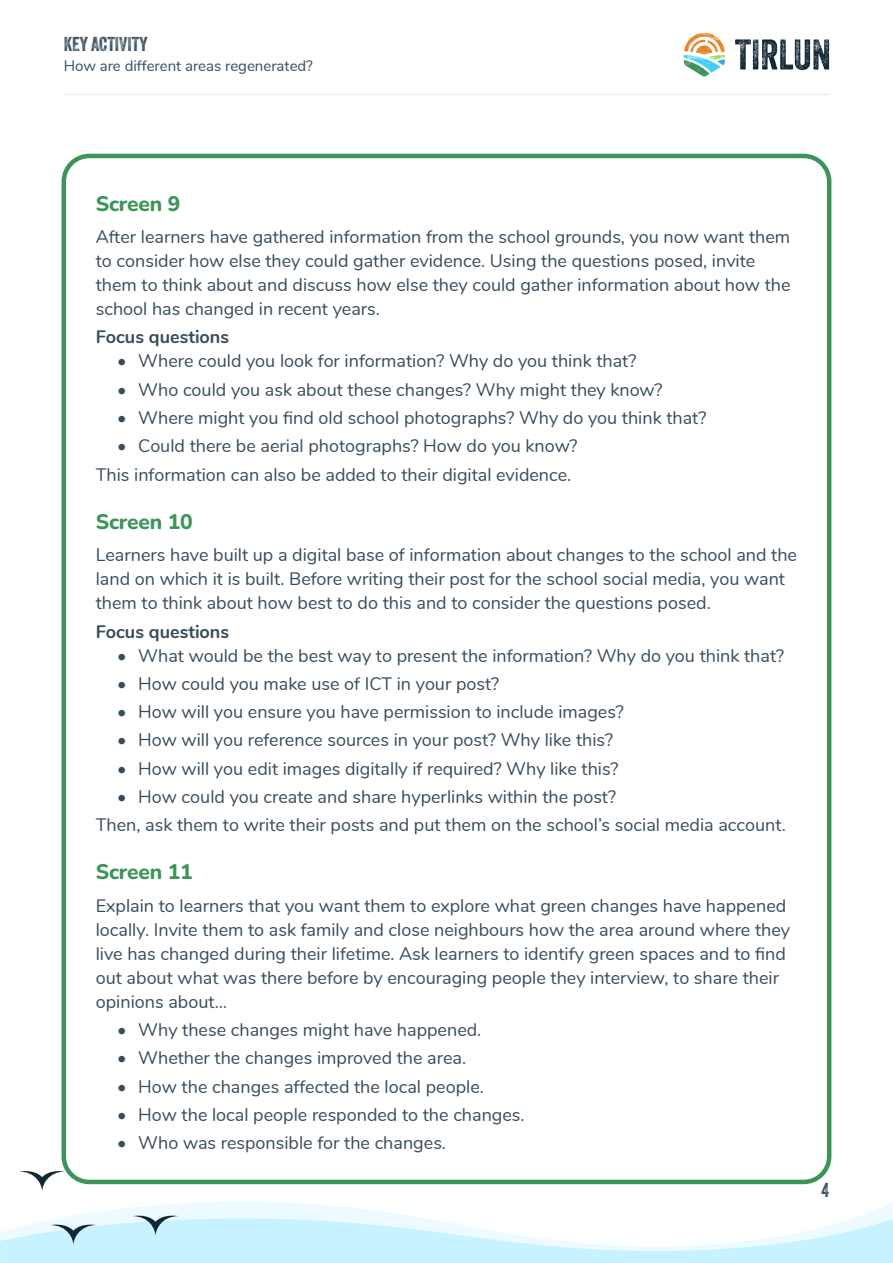
<style>
.page{position:relative;width:893px;height:1263px;background:#fff}
.page>*{position:absolute;margin:0;border:0;box-sizing:border-box;transform-origin:0 0}
.Page_section_heading{font:800 21px "Nunito";letter-spacing:-.01em;color:#3d9459}
.t1{font:19.5px "Veneer Two";color:#374c5a}
.Body_text{font:18px/24px "Nunito";color:#374c5a}
.Body_text_-_bullet_list{font:18px "Nunito";color:#374c5a}
.Body_text-2{font:700 18px "Nunito";color:#374c5a}
.t2{font:15px "Nunito";color:#374c5a}
</style>
<div class="page">
<svg style="left:735px;top:39px;width:94px;height:31px"></svg>
<svg style="left:684px;top:33px;width:41px;height:44px"></svg>
<hr style="left:64px;top:94px;width:765px;height:1px;background:#e6e7e9">
<svg style="left:93px;top:1202px;width:800px;height:11px"></svg>
<div style="left:62px;top:154px;width:769px;height:1030px;border:4px solid #3d9459;border-radius:26px"></div>
<svg style="left:19px;top:1168px;width:46px;height:23px"></svg>
<svg style="left:0;top:1213px;width:893px;height:50px"></svg>
<p class="t1" style="left:64px;top:32px;width:86px">KEY ACTIVITY</p>
<p class="t2" style="left:64px;top:54px;width:251px">How are different areas regenerated?</p>
<p class="Page_section_heading" style="left:96px;top:188px;width:86px">Screen 9</p>
<p class="Body_text" style="left:96px;top:224px;width:696px">After learners have gathered information from the school grounds, you now want them to consider how else they could gather evidence. Using the questions posed, invite them to think about and discuss how else they could gather information about how the school has changed in recent years.</p>
<p class="Body_text-2" style="left:96px;top:324px;width:135px">Focus questions</p>
<p class="Body_text" style="left:117px;top:348px;width:521px">• Where could you look for information? Why do you think that?</p>
<p class="Body_text" style="left:117px;top:376px;width:547px">• Who could you ask about these changes? Why might they know?</p>
<p class="Body_text" style="left:117px;top:405px;width:591px">• Where might you find old school photographs? Why do you think that?</p>
<p class="Body_text" style="left:117px;top:433px;width:462px">• Could there be aerial photographs? How do you know?</p>
<p class="Body_text_-_bullet_list" style="left:96px;top:461px;width:477px">This information can also be added to their digital evidence.</p>
<p class="Page_section_heading" style="left:96px;top:506px;width:98px">Screen 10</p>
<p class="Body_text" style="left:96px;top:542px;width:703px">Learners have built up a digital base of information about changes to the school and the land on which it is built. Before writing their post for the school social media, you want them to think about how best to do this and to consider the questions posed.</p>
<p class="Body_text-2" style="left:96px;top:618px;width:135px">Focus questions</p>
<p class="Body_text" style="left:117px;top:642px;width:669px">• What would be the best way to present the information? Why do you think that?</p>
<p class="Body_text" style="left:117px;top:670px;width:384px">• How could you make use of ICT in your post?</p>
<p class="Body_text" style="left:117px;top:699px;width:508px">• How will you ensure you have permission to include images?</p>
<p class="Body_text" style="left:117px;top:727px;width:497px">• How will you reference sources in your post? Why like this?</p>
<p class="Body_text" style="left:117px;top:755px;width:503px">• How will you edit images digitally if required? Why like this?</p>
<p class="Body_text" style="left:117px;top:783px;width:500px">• How could you create and share hyperlinks within the post?</p>
<p class="Body_text_-_bullet_list" style="left:96px;top:812px;width:692px">Then, ask them to write their posts and put them on the school’s social media account.</p>
<p class="Page_section_heading" style="left:96px;top:857px;width:98px">Screen 11</p>
<p class="Body_text" style="left:96px;top:892px;width:696px">Explain to learners that you want them to explore what green changes have happened locally. Invite them to ask family and close neighbours how the area around where they live has changed during their lifetime. Ask learners to identify green spaces and to find out about what was there before by encouraging people they interview, to share their opinions about…</p>
<p class="Body_text" style="left:117px;top:1017px;width:366px">• Why these changes might have happened.</p>
<p class="Body_text" style="left:117px;top:1045px;width:351px">• Whether the changes improved the area.</p>
<p class="Body_text" style="left:117px;top:1073px;width:368px">• How the changes affected the local people.</p>
<p class="Body_text" style="left:117px;top:1101px;width:409px">• How the local people responded to the changes.</p>
<p class="Body_text" style="left:117px;top:1130px;width:330px">• Who was responsible for the changes.</p>
<p class="t1" style="left:821px;top:1178px;width:9px">4</p>
</div>
